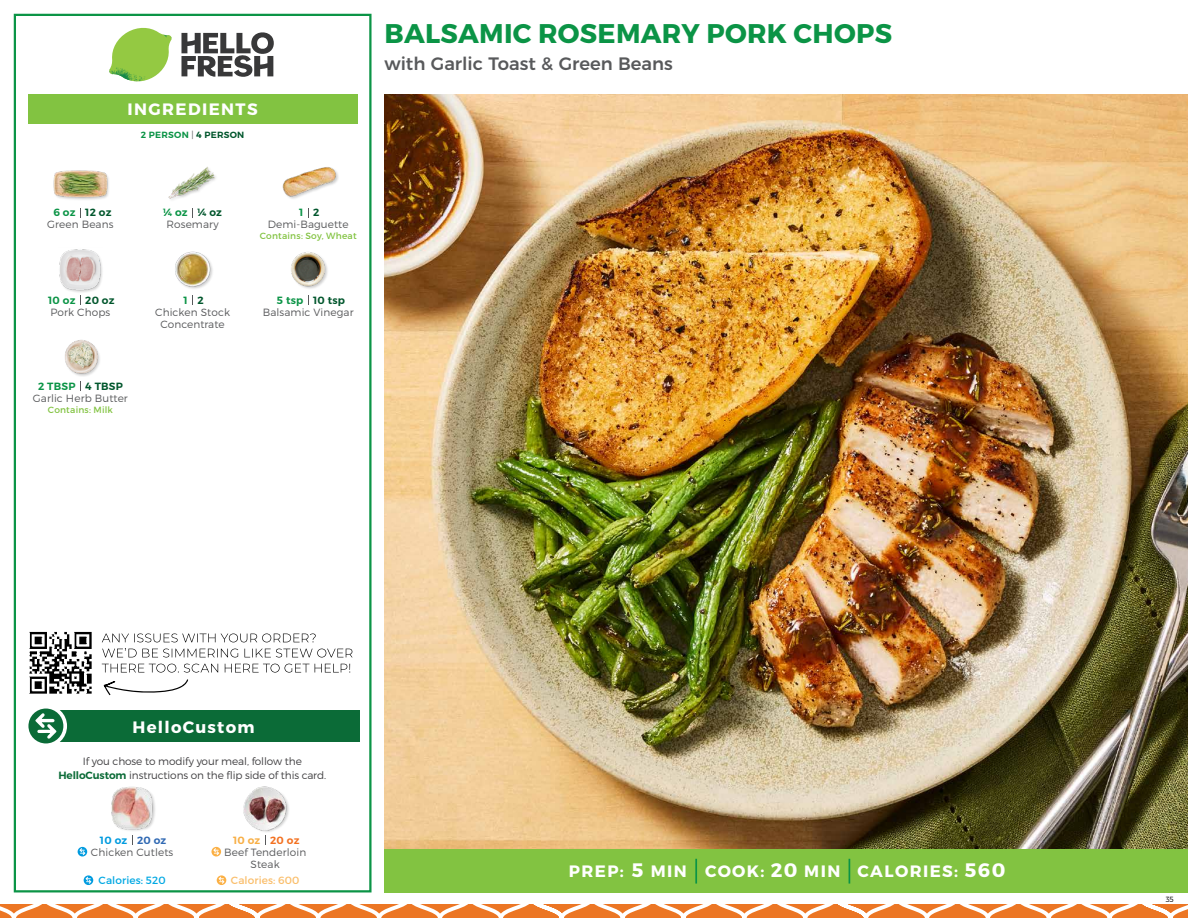
<style>
.page{position:relative;width:1188px;height:918px;background:#fff}
.page>*{position:absolute;margin:0;border:0;box-sizing:border-box;transform-origin:0 0}
.t1{font:700 27px "Montserrat";letter-spacing:.01em;color:#0b9446}
.t2{font:500 18px "Montserrat";color:#58595b}
.t3{font:700 16.5px "Montserrat";letter-spacing:.085em;color:#fff}
.t4{font:300 10.5px/12px "Montserrat";letter-spacing:.01em;color:#58595b;text-align:center}
.t5{font:300 10.5px/13.5px "Montserrat";letter-spacing:-.01em;color:#414042;text-align:center}
.t6{font:600 10.5px "Montserrat";letter-spacing:.02em;color:#00562c}
.t7{font:600 10.5px "Montserrat";letter-spacing:.02em;color:#0b9446}
.t8{font:10.5px "Montserrat";letter-spacing:.01em;color:#00a8e3}
.t9{font:10.5px "Montserrat";letter-spacing:.01em;color:#fabe6b}
.t10{font:600 10.5px "Montserrat";letter-spacing:.02em;color:#009bdf}
.t11{font:600 10.5px "Montserrat";letter-spacing:.02em;color:#f8af45}
.t12{font:9px "Montserrat";letter-spacing:.025em;color:#82c341}
.t13{font:600 9px "Montserrat";letter-spacing:.03em;color:#0b9446}
.t14{font:300 7.5px "Montserrat";color:#000}
.s1{font-weight:300;color:#58595b}
.s2{color:#00562c}
.s3{font-weight:600;color:#0b6b37}
.s4{color:#3069b3}
.s5{color:#f37121}
.s6{font-size:19.5px}
</style>
<div class="page">
<svg style="left:0;top:904px;width:1188px;height:14px"></svg>
<div style="left:384px;top:849px;width:804px;height:43px;background:#82c341"></div>
<svg style="left:181px;top:32px;width:93px;height:45px"></svg>
<svg style="left:114px;top:28px;width:55px;height:36px"></svg>
<img style="left:143px;top:28px;width:29px;height:24px">
<img style="left:112px;top:48px;width:54px;height:10px">
<img style="left:109px;top:52px;width:55px;height:30px">
<img style="left:142px;top:58px;width:24px;height:23px">
<div style="left:28px;top:94px;width:330px;height:30px;background:#82c341"></div>
<div style="left:14px;top:14px;width:358px;height:878px;border:2px solid #0b9446"></div>
<img style="left:384px;top:94px;width:804px;height:755px">
<img style="left:175px;top:251px;width:38px;height:38px">
<img style="left:291px;top:252px;width:37px;height:37px">
<img style="left:168px;top:167px;width:48px;height:33px">
<img style="left:282px;top:167px;width:56px;height:32px">
<div style="left:59px;top:250px;width:45px;height:44px;background:#000;opacity:.2"></div>
<img style="left:59px;top:249px;width:45px;height:42px">
<img style="left:53px;top:170px;width:56px;height:30px">
<img style="left:65px;top:340px;width:35px;height:36px">
<div style="left:33px;top:710px;width:327px;height:32px;background:#0b6b37"></div>
<svg style="left:25px;top:705px;width:42px;height:42px"></svg>
<div style="left:28px;top:709px;width:35px;height:34px;background:#0a6b37;border-radius:50%"></div>
<svg style="left:35px;top:713px;width:22px;height:26px"></svg>
<div style="left:111px;top:787px;width:46px;height:46px;background:#000;opacity:.2"></div>
<img style="left:111px;top:787px;width:46px;height:43px">
<svg style="left:78px;top:847px;width:9px;height:9px"></svg>
<svg style="left:79px;top:848px;width:6px;height:7px"></svg>
<svg style="left:84px;top:875px;width:9px;height:10px"></svg>
<svg style="left:86px;top:877px;width:5px;height:7px"></svg>
<div style="left:244px;top:787px;width:46px;height:47px;background:#000;opacity:.2"></div>
<img style="left:243px;top:787px;width:47px;height:43px">
<hr style="left:695px;top:859px;width:2px;height:25px;background:#0b9446">
<svg style="left:849px;top:859px;width:1px;height:25px"></svg>
<img style="left:29px;top:631px;width:63px;height:63px">
<svg style="left:104px;top:679px;width:84px;height:17px"></svg>
<svg style="left:102px;top:664px;width:248px;height:9px"></svg>
<svg style="left:102px;top:648px;width:251px;height:9px"></svg>
<svg style="left:102px;top:634px;width:214px;height:8px"></svg>
<svg style="left:211px;top:847px;width:10px;height:9px"></svg>
<svg style="left:213px;top:848px;width:6px;height:7px"></svg>
<svg style="left:217px;top:875px;width:9px;height:10px"></svg>
<svg style="left:219px;top:877px;width:5px;height:7px"></svg>
<h3 class="t3" style="left:128px;top:99px;width:132px">INGREDIENTS</h3>
<p class="t13" style="left:141px;top:129px;width:105px">2 PERSON <span class="s1">|</span> <span class="s2">4 PERSON</span></p>
<h1 class="t1" style="left:385px;top:17px;width:509px">BALSAMIC ROSEMARY PORK CHOPS</h1>
<h2 class="t2" style="left:384px;top:49px;width:290px">with Garlic Toast &amp; Green Beans</h2>
<p class="t7" style="left:53px;top:206px;width:24px">6 oz</p>
<p class="t6" style="left:85px;top:206px;width:28px">12 oz</p>
<p class="t4" style="left:47px;top:218px;width:68px">Green Beans</p>
<p class="t7" style="left:48px;top:293px;width:29px">10 oz</p>
<p class="t6" style="left:85px;top:293px;width:31px">20 oz</p>
<p class="t4" style="left:50px;top:306px;width:61px">Pork Chops</p>
<p class="t7" style="left:38px;top:380px;width:39px">2 TBSP</p>
<p class="t6" style="left:85px;top:380px;width:39px">4 TBSP</p>
<p class="t4" style="left:33px;top:392px;width:97px">Garlic Herb Butter</p>
<p class="t12" style="left:48px;top:404px;width:67px">Contains: Milk</p>
<p class="t6" style="left:198px;top:206px;width:26px">¼ oz</p>
<p class="t6" style="left:313px;top:206px;width:8px">2</p>
<p class="t7" style="left:163px;top:206px;width:26px">¼ oz</p>
<p class="t7" style="left:299px;top:206px;width:6px">1</p>
<p class="t4" style="left:167px;top:218px;width:54px">Rosemary</p>
<p class="t4" style="left:268px;top:218px;width:82px">Demi-Baguette</p>
<p class="t12" style="left:260px;top:230px;width:98px">Contains: Soy, Wheat</p>
<p class="t6" style="left:198px;top:293px;width:8px">2</p>
<p class="t6" style="left:313px;top:293px;width:34px">10 tsp</p>
<p class="t7" style="left:184px;top:293px;width:6px">1</p>
<p class="t7" style="left:277px;top:293px;width:28px">5 tsp</p>
<p class="t4" style="left:155px;top:306px;width:76px">Chicken Stock<br>Concentrate</p>
<p class="t4" style="left:263px;top:306px;width:92px">Balsamic Vinegar</p>
<h3 class="t3" style="left:133px;top:717px;width:123px">HelloCustom</h3>
<p class="t5" style="left:58px;top:755px;width:269px">If you chose to modify your meal, follow the<br><span class="s3">HelloCustom</span> instructions on the flip side of this card.</p>
<p class="t10" style="left:100px;top:834px;width:68px">10 oz <span class="s4">20 oz</span></p>
<p class="t4" style="left:91px;top:846px;width:84px">Chicken Cutlets</p>
<p class="t8" style="left:99px;top:874px;width:69px">Calories: 520</p>
<p class="t11" style="left:233px;top:834px;width:68px">10 oz <span class="s5">20 oz</span></p>
<p class="t4" style="left:224px;top:846px;width:84px">Beef Tenderloin<br>Steak</p>
<p class="t9" style="left:231px;top:874px;width:70px">Calories: 600</p>
<h3 class="t3" style="left:569px;top:861px;width:438px">PREP: <span class="s6">5</span> MIN COOK: <span class="s6">20</span> MIN CALORIES: <span class="s6">560</span></h3>
<p class="t14" style="left:1166px;top:895px;width:10px">35</p>
</div>
